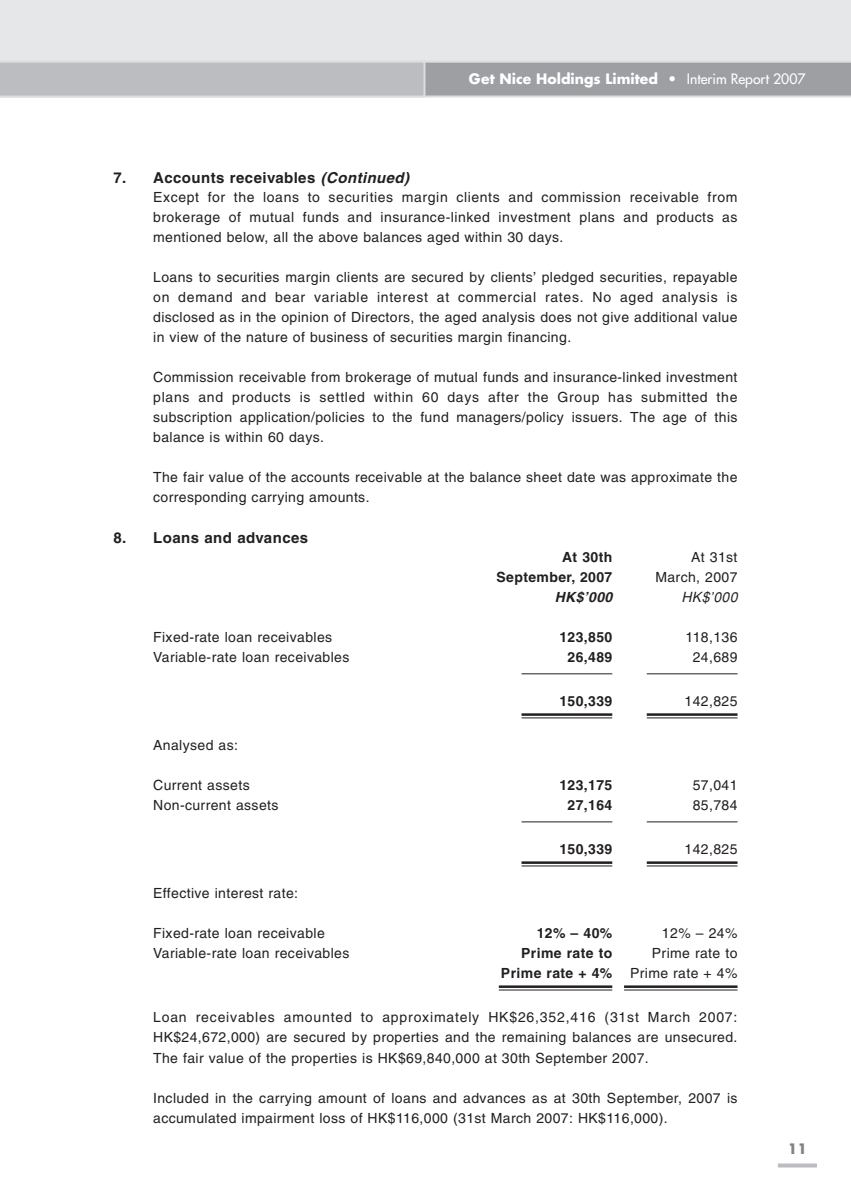
<style>
.page{position:relative;width:851px;height:1191px;background:#fff}
.page>*{position:absolute;margin:0;border:0;box-sizing:border-box;transform-origin:0 0}
.t1{font:700 15px "Helvetica";letter-spacing:.03em;color:#231f20}
.t2{font:14px/20px "Helvetica";letter-spacing:.03em;color:#231f20;text-align:justify}
.t3{font:700 14px "Helvetica";letter-spacing:.03em;color:#231f20}
.t4{font:700 14px "Futura";color:#fff}
.t5{font:italic 700 14px "Helvetica";color:#231f20}
.t6{font:italic 14px "Helvetica";color:#231f20}
.t7{font:700 14px "Futura";color:#808285}
.s1{font-weight:400}
.s2{font-style:italic}
</style>
<div class="page">
<div style="left:0;top:0;width:850px;height:78px;background:#e6e7e9"></div>
<svg style="left:0;top:62px;width:850px;height:35px;background:#afb0b3"></svg>
<svg style="left:778px;top:1163px;width:38px;height:4px"></svg>
<hr style="left:521px;top:673px;width:91px;height:1px;background:#231f20">
<hr style="left:646px;top:673px;width:91px;height:1px;background:#231f20">
<hr style="left:521px;top:713px;width:91px;height:3px;background:#231f20">
<hr style="left:521px;top:717px;width:91px;height:1px;background:#231f20">
<hr style="left:646px;top:713px;width:91px;height:3px;background:#231f20">
<hr style="left:646px;top:717px;width:91px;height:1px;background:#231f20">
<hr style="left:521px;top:821px;width:91px;height:1px;background:#231f20">
<hr style="left:646px;top:821px;width:91px;height:1px;background:#231f20">
<hr style="left:521px;top:861px;width:91px;height:3px;background:#231f20">
<hr style="left:521px;top:865px;width:91px;height:1px;background:#231f20">
<hr style="left:646px;top:861px;width:91px;height:3px;background:#231f20">
<hr style="left:646px;top:865px;width:91px;height:1px;background:#231f20">
<hr style="left:498px;top:985px;width:114px;height:3px;background:#231f20">
<hr style="left:498px;top:989px;width:114px;height:1px;background:#231f20">
<hr style="left:624px;top:985px;width:113px;height:3px;background:#231f20">
<hr style="left:624px;top:989px;width:113px;height:1px;background:#231f20">
<p class="t4" style="left:469px;top:74px;width:338px">Get Nice Holdings Limited • <span class="s1">Interim Report 2007</span></p>
<p class="t1" style="left:113px;top:172px;width:297px">7. Accounts receivables <span class="s2">(Continued)</span></p>
<p class="t2" style="left:153px;top:189px;width:585px">Except for the loans to securities margin clients and commission receivable from brokerage of mutual funds and insurance-linked investment plans and products as mentioned below, all the above balances aged within 30 days.</p>
<p class="t2" style="left:153px;top:269px;width:586px">Loans to securities margin clients are secured by clients’ pledged securities, repayable on demand and bear variable interest at commercial rates. No aged analysis is disclosed as in the opinion of Directors, the aged analysis does not give additional value in view of the nature of business of securities margin financing.</p>
<p class="t2" style="left:153px;top:369px;width:585px">Commission receivable from brokerage of mutual funds and insurance-linked investment plans and products is settled within 60 days after the Group has submitted the subscription application/policies to the fund managers/policy issuers. The age of this balance is within 60 days.</p>
<p class="t2" style="left:153px;top:469px;width:585px">The fair value of the accounts receivable at the balance sheet date was approximate the corresponding carrying amounts.</p>
<p class="t1" style="left:113px;top:532px;width:196px">8. Loans and advances</p>
<p class="t3" style="left:562px;top:552px;width:52px">At 30th</p>
<p class="t2" style="left:691px;top:549px;width:48px">At 31st</p>
<p class="t3" style="left:496px;top:572px;width:117px">September, 2007</p>
<p class="t2" style="left:655px;top:569px;width:84px">March, 2007</p>
<p class="t5" style="left:554px;top:589px;width:59px">HK$’000</p>
<p class="t6" style="left:681px;top:592px;width:58px">HK$’000</p>
<p class="t2" style="left:153px;top:629px;width:180px">Fixed-rate loan receivables</p>
<p class="t3" style="left:559px;top:632px;width:54px">123,850</p>
<p class="t2" style="left:685px;top:629px;width:53px">118,136</p>
<p class="t2" style="left:153px;top:649px;width:198px">Variable-rate loan receivables</p>
<p class="t3" style="left:567px;top:652px;width:46px">26,489</p>
<p class="t2" style="left:692px;top:649px;width:46px">24,689</p>
<p class="t3" style="left:559px;top:696px;width:54px">150,339</p>
<p class="t2" style="left:684px;top:693px;width:54px">142,825</p>
<p class="t2" style="left:153px;top:737px;width:86px">Analysed as:</p>
<p class="t2" style="left:153px;top:777px;width:98px">Current assets</p>
<p class="t3" style="left:559px;top:780px;width:54px">123,175</p>
<p class="t2" style="left:692px;top:777px;width:46px">57,041</p>
<p class="t2" style="left:153px;top:797px;width:127px">Non-current assets</p>
<p class="t3" style="left:567px;top:800px;width:46px">27,164</p>
<p class="t2" style="left:692px;top:797px;width:46px">85,784</p>
<p class="t3" style="left:559px;top:844px;width:54px">150,339</p>
<p class="t2" style="left:684px;top:841px;width:54px">142,825</p>
<p class="t2" style="left:153px;top:885px;width:146px">Effective interest rate:</p>
<p class="t2" style="left:153px;top:925px;width:173px">Fixed-rate loan receivable</p>
<p class="t3" style="left:536px;top:928px;width:77px">12% – 40%</p>
<p class="t2" style="left:662px;top:925px;width:77px">12% – 24%</p>
<p class="t2" style="left:153px;top:945px;width:198px">Variable-rate loan receivables</p>
<p class="t3" style="left:521px;top:948px;width:93px">Prime rate to</p>
<p class="t2" style="left:651px;top:945px;width:87px">Prime rate to</p>
<p class="t3" style="left:501px;top:968px;width:113px">Prime rate + 4%</p>
<p class="t2" style="left:630px;top:965px;width:109px">Prime rate + 4%</p>
<p class="t2" style="left:153px;top:1009px;width:585px">Loan receivables amounted to approximately HK$26,352,416 (31st March 2007:<br>HK$24,672,000) are secured by properties and the remaining balances are unsecured.<br>The fair value of the properties is HK$69,840,000 at 30th September 2007.</p>
<p class="t2" style="left:153px;top:1089px;width:585px">Included in the carrying amount of loans and advances as at 30th September, 2007 is accumulated impairment loss of HK$116,000 (31st March 2007: HK$116,000).</p>
<p class="t7" style="left:787px;top:1144px;width:21px">11</p>
</div>
